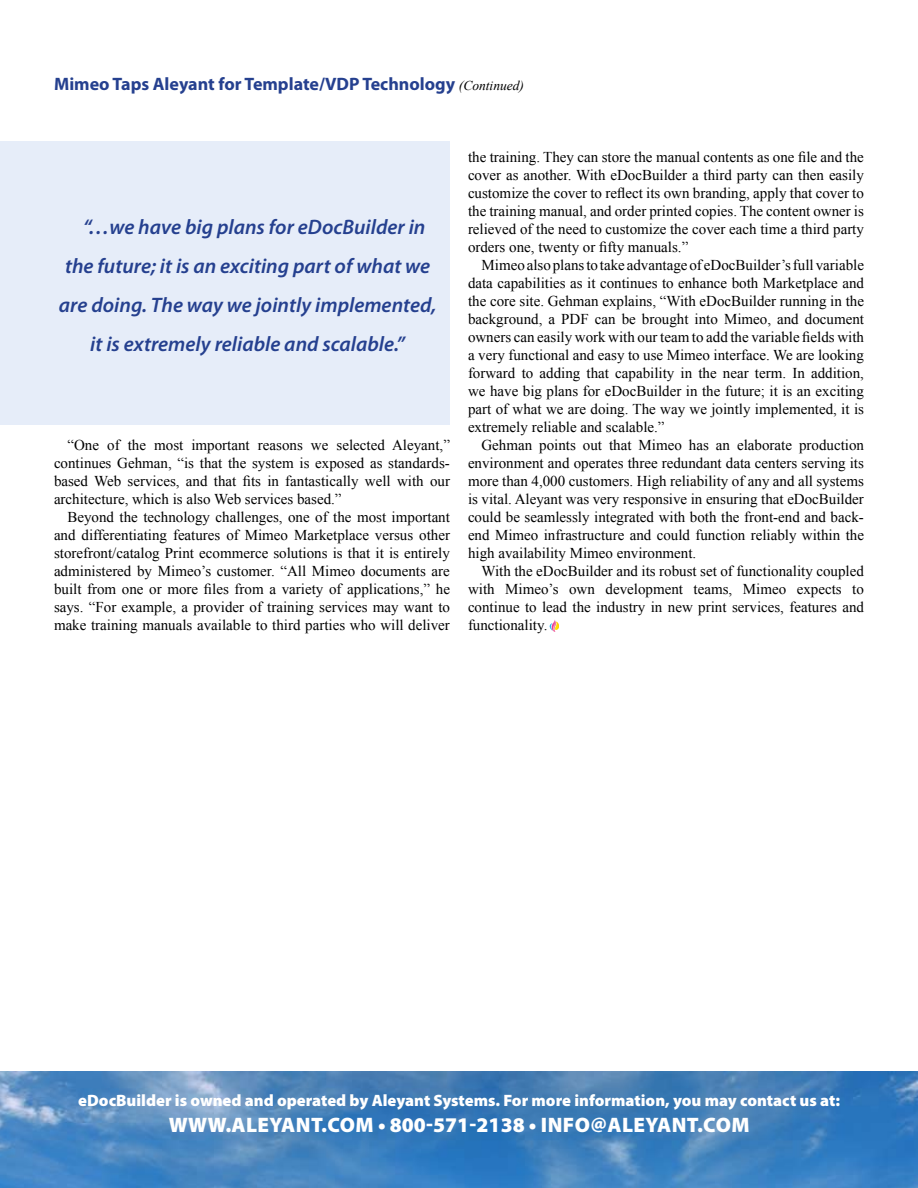
<style>
.page{position:relative;width:918px;height:1188px;background:#fff}
.page>*{position:absolute;margin:0;border:0;box-sizing:border-box;transform-origin:0 0}
.t1{font:italic 600 21px "Myriad Pro";color:#25408f}
.t2{font:900 21px "Myriad Pro";letter-spacing:.02em;color:#fff}
.t3{font:700 18px "Myriad Pro";color:#25408f}
.t4{font:900 16.5px "Myriad Pro";color:#fff}
.t5{font:15px/18px "Times New Roman";color:#000;text-align:justify}
.s1{font-family:"Times New Roman";font-weight:400;font-style:italic;font-size:13.5px;color:#000}
</style>
<div class="page">
<div style="left:0;top:141px;width:450px;height:284px;background:#e6edf9"></div>
<img style="left:0;top:1071px;width:918px;height:117px">
<svg style="left:549px;top:620px;width:10px;height:12px"></svg>
<p class="t3" style="left:54px;top:72px;width:472px">Mimeo Taps Aleyant for Template/VDP Technology <span class="s1">(Continued)</span></p>
<h1 class="t1" style="left:83px;top:214px;width:344px">“…we have big plans for eDocBuilder in</h1>
<h1 class="t1" style="left:65px;top:253px;width:367px">the future; it is an exciting part of what we</h1>
<h1 class="t1" style="left:59px;top:292px;width:379px">are doing. The way we jointly implemented,</h1>
<h1 class="t1" style="left:90px;top:331px;width:316px">it is extremely reliable and scalable.”</h1>
<p class="t5" style="left:54px;top:436px;width:398px;text-indent:14px">“One of the most important reasons we selected Aleyant,” continues Gehman, “is that the system is exposed as standards&shy;based Web services, and that fits in fantastically well with our architecture, which is also Web services based.”</p>
<p class="t5" style="left:54px;top:508px;width:398px;text-indent:14px">Beyond the technology challenges, one of the most important and differentiating features of Mimeo Marketplace versus other storefront/catalog Print ecommerce solutions is that it is entirely administered by Mimeo’s customer. “All Mimeo documents are built from one or more files from a variety of applications,” he says. “For example, a provider of training services may want to make training manuals available to third parties who will deliver</p>
<p class="t5" style="left:468px;top:148px;width:397px">the training. They can store the manual contents as one file and the cover as another. With eDocBuilder a third party can then easily customize the cover to reflect its own branding, apply that cover to the training manual, and order printed copies. The content owner is relieved of the need to customize the cover each time a third party orders one, twenty or fifty manuals.”</p>
<p class="t5" style="left:468px;top:256px;width:398px;text-indent:14px">Mimeo also plans to take advantage of eDocBuilder’s full variable data capabilities as it continues to enhance both Marketplace and the core site. Gehman explains, “With eDocBuilder running in the background, a PDF can be brought into Mimeo, and document owners can easily work with our team to add the variable fields with a very functional and easy to use Mimeo interface. We are looking forward to adding that capability in the near term. In addition, we have big plans for eDocBuilder in the future; it is an exciting part of what we are doing. The way we jointly implemented, it is extremely reliable and scalable.”</p>
<p class="t5" style="left:468px;top:436px;width:398px;text-indent:14px">Gehman points out that Mimeo has an elaborate production environment and operates three redundant data centers serving its more than 4,000 customers. High reliability of any and all systems is vital. Aleyant was very responsive in ensuring that eDocBuilder could be seamlessly integrated with both the front-end and back&shy;end Mimeo infrastructure and could function reliably within the high availability Mimeo environment.</p>
<p class="t5" style="left:468px;top:562px;width:398px;text-indent:14px">With the eDocBuilder and its robust set of functionality coupled with Mimeo’s own development teams, Mimeo expects to continue to lead the industry in new print services, features and functionality.</p>
<p class="t4" style="left:78px;top:1092px;width:763px">eDocBuilder is owned and operated by Aleyant Systems. For more information, you may contact us at:</p>
<h1 class="t2" style="left:169px;top:1113px;width:582px">www.ALEYANT.com • 800-571-2138 • INFO@ALEYANT.com</h1>
</div>
